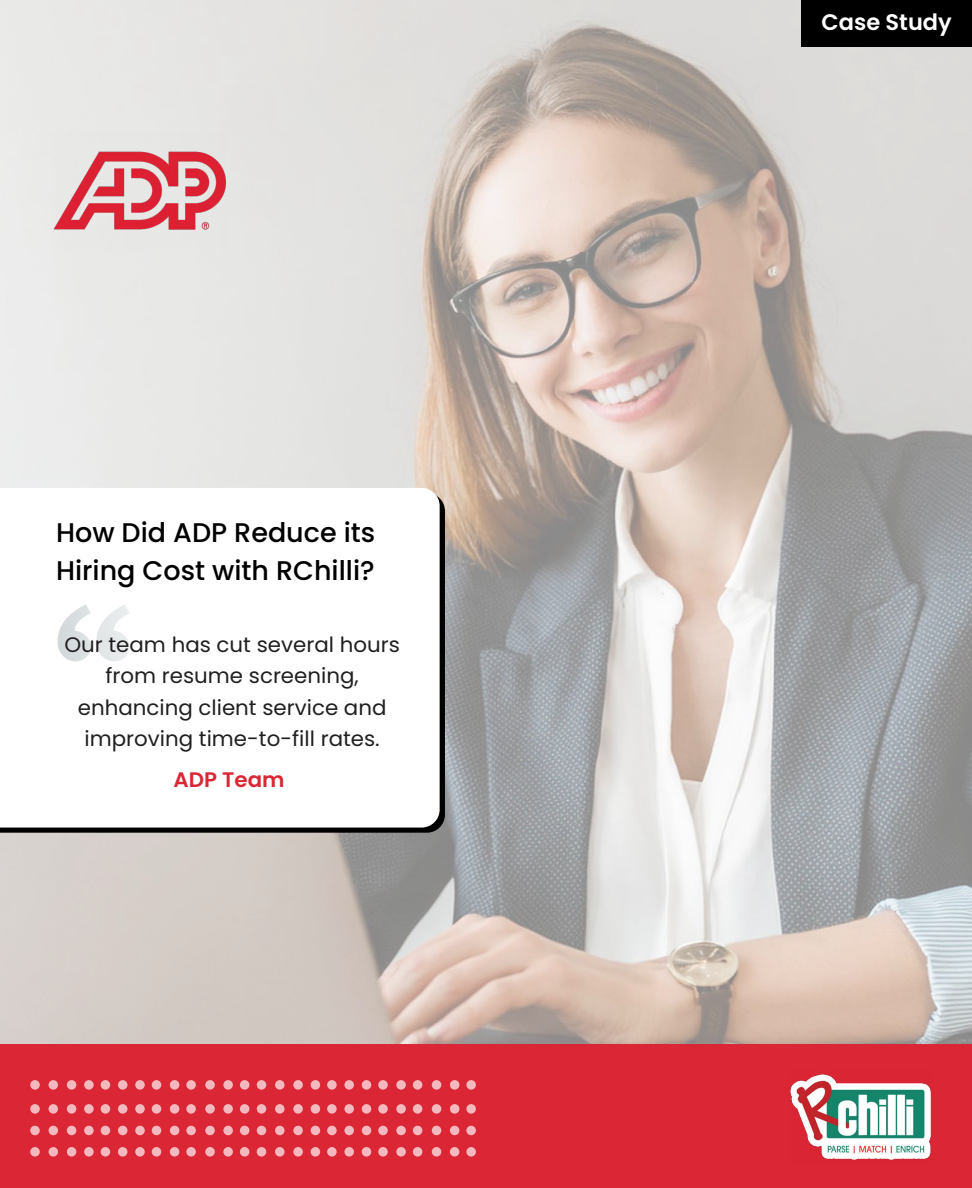
<style>
.page{position:relative;width:972px;height:1188px;background:#fff}
.page>*{position:absolute;margin:0;border:0;box-sizing:border-box;transform-origin:0 0}
.t1{font:500 27px/37.5px "Poppins";color:#000}
.t2{font:600 22.5px "Poppins";color:#fff}
.t3{font:21px/31.5px "Poppins";color:#211f20;text-align:center}
.t4{font:600 21px "Poppins";color:#db2735}
</style>
<div class="page">
<img style="left:0;top:0;width:972px;height:1045px">
<svg style="left:0;top:493px;width:445px;height:340px;background:#0c0c0c"></svg>
<svg style="left:0;top:488px;width:440px;height:340px"></svg>
<div style="left:802px;top:0;width:170px;height:46px;background:#000"></div>
<svg style="left:58px;top:604px;width:72px;height:57px"></svg>
<div style="left:0;top:1045px;width:972px;height:143px;background:#db2735"></div>
<div style="left:67px;top:1126px;width:9px;height:9px;background:#f3b9be;border-radius:50%"></div>
<svg style="left:293px;top:1126px;width:10px;height:9px"></svg>
<div style="left:49px;top:1126px;width:9px;height:9px;background:#f3b9be;border-radius:50%"></div>
<svg style="left:275px;top:1126px;width:10px;height:9px"></svg>
<svg style="left:30px;top:1126px;width:10px;height:9px"></svg>
<div style="left:257px;top:1126px;width:9px;height:9px;background:#f3b9be;border-radius:50%"></div>
<div style="left:118px;top:1126px;width:9px;height:9px;background:#f3b9be;border-radius:50%"></div>
<svg style="left:344px;top:1126px;width:10px;height:9px"></svg>
<svg style="left:84px;top:1126px;width:10px;height:9px"></svg>
<div style="left:311px;top:1126px;width:9px;height:9px;background:#f3b9be;border-radius:50%"></div>
<svg style="left:135px;top:1126px;width:10px;height:9px"></svg>
<div style="left:362px;top:1126px;width:9px;height:9px;background:#f3b9be;border-radius:50%"></div>
<div style="left:170px;top:1126px;width:9px;height:9px;background:#f3b9be;border-radius:50%"></div>
<svg style="left:396px;top:1126px;width:10px;height:9px"></svg>
<svg style="left:223px;top:1126px;width:10px;height:9px"></svg>
<div style="left:450px;top:1126px;width:9px;height:9px;background:#f3b9be;border-radius:50%"></div>
<div style="left:101px;top:1126px;width:9px;height:9px;background:#f3b9be;border-radius:50%"></div>
<svg style="left:327px;top:1126px;width:10px;height:9px"></svg>
<div style="left:152px;top:1126px;width:9px;height:9px;background:#f3b9be;border-radius:50%"></div>
<svg style="left:378px;top:1126px;width:10px;height:9px"></svg>
<svg style="left:205px;top:1126px;width:10px;height:9px"></svg>
<div style="left:432px;top:1126px;width:9px;height:9px;background:#f3b9be;border-radius:50%"></div>
<svg style="left:186px;top:1126px;width:10px;height:9px"></svg>
<div style="left:413px;top:1126px;width:9px;height:9px;background:#f3b9be;border-radius:50%"></div>
<div style="left:240px;top:1126px;width:9px;height:9px;background:#f3b9be;border-radius:50%"></div>
<svg style="left:466px;top:1126px;width:10px;height:9px"></svg>
<svg style="left:67px;top:1147px;width:9px;height:10px"></svg>
<svg style="left:293px;top:1147px;width:10px;height:10px"></svg>
<svg style="left:49px;top:1147px;width:9px;height:10px"></svg>
<svg style="left:275px;top:1147px;width:10px;height:10px"></svg>
<svg style="left:30px;top:1147px;width:10px;height:10px"></svg>
<svg style="left:257px;top:1147px;width:9px;height:10px"></svg>
<svg style="left:118px;top:1147px;width:9px;height:10px"></svg>
<svg style="left:344px;top:1147px;width:10px;height:10px"></svg>
<svg style="left:84px;top:1147px;width:10px;height:10px"></svg>
<svg style="left:311px;top:1147px;width:9px;height:10px"></svg>
<svg style="left:135px;top:1147px;width:10px;height:10px"></svg>
<svg style="left:362px;top:1147px;width:9px;height:10px"></svg>
<svg style="left:170px;top:1147px;width:9px;height:10px"></svg>
<svg style="left:396px;top:1147px;width:10px;height:10px"></svg>
<svg style="left:223px;top:1147px;width:10px;height:10px"></svg>
<svg style="left:450px;top:1147px;width:9px;height:10px"></svg>
<svg style="left:101px;top:1147px;width:9px;height:10px"></svg>
<svg style="left:327px;top:1147px;width:10px;height:10px"></svg>
<svg style="left:152px;top:1147px;width:9px;height:10px"></svg>
<svg style="left:378px;top:1147px;width:10px;height:10px"></svg>
<svg style="left:205px;top:1147px;width:10px;height:10px"></svg>
<svg style="left:432px;top:1147px;width:9px;height:10px"></svg>
<svg style="left:186px;top:1147px;width:10px;height:10px"></svg>
<svg style="left:413px;top:1147px;width:9px;height:10px"></svg>
<svg style="left:240px;top:1147px;width:9px;height:10px"></svg>
<svg style="left:466px;top:1147px;width:10px;height:10px"></svg>
<svg style="left:67px;top:1104px;width:9px;height:10px"></svg>
<svg style="left:67px;top:1080px;width:9px;height:10px"></svg>
<svg style="left:293px;top:1104px;width:10px;height:10px"></svg>
<svg style="left:293px;top:1080px;width:10px;height:10px"></svg>
<svg style="left:49px;top:1104px;width:9px;height:10px"></svg>
<svg style="left:49px;top:1080px;width:9px;height:10px"></svg>
<svg style="left:275px;top:1104px;width:10px;height:10px"></svg>
<svg style="left:275px;top:1080px;width:10px;height:10px"></svg>
<svg style="left:30px;top:1104px;width:10px;height:10px"></svg>
<svg style="left:30px;top:1080px;width:10px;height:10px"></svg>
<svg style="left:257px;top:1104px;width:9px;height:10px"></svg>
<svg style="left:257px;top:1080px;width:9px;height:10px"></svg>
<svg style="left:118px;top:1104px;width:9px;height:10px"></svg>
<svg style="left:118px;top:1080px;width:9px;height:10px"></svg>
<svg style="left:344px;top:1104px;width:10px;height:10px"></svg>
<svg style="left:344px;top:1080px;width:10px;height:10px"></svg>
<svg style="left:84px;top:1104px;width:10px;height:10px"></svg>
<svg style="left:84px;top:1080px;width:10px;height:10px"></svg>
<svg style="left:311px;top:1104px;width:9px;height:10px"></svg>
<svg style="left:311px;top:1080px;width:9px;height:10px"></svg>
<svg style="left:135px;top:1104px;width:10px;height:10px"></svg>
<svg style="left:135px;top:1080px;width:10px;height:10px"></svg>
<svg style="left:362px;top:1104px;width:9px;height:10px"></svg>
<svg style="left:362px;top:1080px;width:9px;height:10px"></svg>
<svg style="left:170px;top:1104px;width:9px;height:10px"></svg>
<svg style="left:170px;top:1080px;width:9px;height:10px"></svg>
<svg style="left:396px;top:1104px;width:10px;height:10px"></svg>
<svg style="left:396px;top:1080px;width:10px;height:10px"></svg>
<svg style="left:223px;top:1104px;width:10px;height:10px"></svg>
<svg style="left:223px;top:1080px;width:10px;height:10px"></svg>
<svg style="left:450px;top:1104px;width:9px;height:10px"></svg>
<svg style="left:450px;top:1080px;width:9px;height:10px"></svg>
<svg style="left:101px;top:1104px;width:9px;height:10px"></svg>
<svg style="left:101px;top:1080px;width:9px;height:10px"></svg>
<svg style="left:327px;top:1104px;width:10px;height:10px"></svg>
<svg style="left:327px;top:1080px;width:10px;height:10px"></svg>
<svg style="left:152px;top:1104px;width:9px;height:10px"></svg>
<svg style="left:152px;top:1080px;width:9px;height:10px"></svg>
<svg style="left:378px;top:1104px;width:10px;height:10px"></svg>
<svg style="left:378px;top:1080px;width:10px;height:10px"></svg>
<svg style="left:205px;top:1104px;width:10px;height:10px"></svg>
<svg style="left:205px;top:1080px;width:10px;height:10px"></svg>
<svg style="left:432px;top:1104px;width:9px;height:10px"></svg>
<svg style="left:432px;top:1080px;width:9px;height:10px"></svg>
<svg style="left:186px;top:1104px;width:10px;height:10px"></svg>
<svg style="left:186px;top:1080px;width:10px;height:10px"></svg>
<svg style="left:413px;top:1104px;width:9px;height:10px"></svg>
<svg style="left:413px;top:1080px;width:9px;height:10px"></svg>
<svg style="left:240px;top:1104px;width:9px;height:10px"></svg>
<svg style="left:240px;top:1080px;width:9px;height:10px"></svg>
<svg style="left:466px;top:1104px;width:10px;height:10px"></svg>
<svg style="left:466px;top:1080px;width:10px;height:10px"></svg>
<img style="left:790px;top:1074px;width:141px;height:86px">
<img style="left:53px;top:131px;width:174px;height:118px">
<p class="t1" style="left:56px;top:514px;width:321px">How Did ADP Reduce its<br>Hiring Cost with RChilli?</p>
<p class="t3" style="left:64px;top:629px;width:337px">Our team has cut several hours from resume screening, enhancing client service and improving time-to-fill rates.</p>
<p class="t4" style="left:174px;top:768px;width:113px">ADP Team</p>
<p class="t2" style="left:822px;top:9px;width:132px">Case Study</p>
</div>
